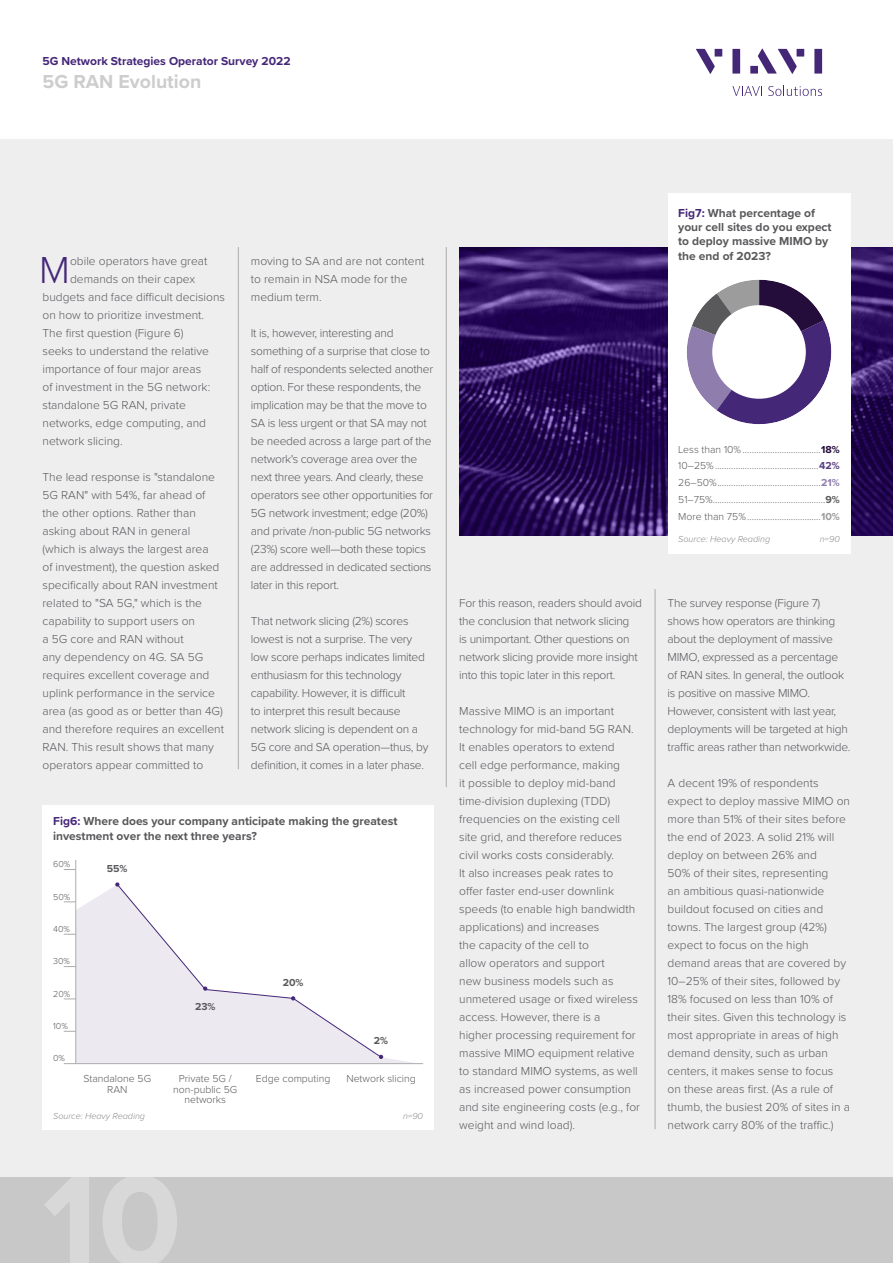
<style>
.page{position:relative;width:893px;height:1263px;background:#fff}
.page>*{position:absolute;margin:0;border:0;box-sizing:border-box;transform-origin:0 0}
.t1{font:300 39px "Proxima Nova";color:#452778}
.t2{font:700 19.5px "Proxima Nova";color:#cdcdce}
.t3{font:300 12px/18px "Proxima Nova";color:#59595c}
.t4{font:300 12px/18px "Proxima Nova";letter-spacing:-.02em;color:#59595c}
.t5{font:700 12px/14.4px "Proxima Nova";color:#59595c}
.t6{font:700 12px "Proxima Nova";color:#452778}
.t7{font:300 10.5px/16.8px "Proxima Nova";color:#59595c;text-align:center}
.t8{font:700 10.5px "Proxima Nova";color:#59595c}
.t9{font:italic 300 9px "Proxima Nova";color:#8b8b8d}
.t10{font:300 9px "Proxima Nova";color:#59595c}
.s1{color:#452778}
.s2{font-weight:700;color:#240c3b}
.s3{font-weight:700;color:#573d85}
.s4{font-weight:700;color:#8f7dae}
.s5{font-weight:700}
.s6{font-weight:700;color:#9c9c9d}
</style>
<div class="page">
<div style="left:0;top:139px;width:893px;height:1124px;background:#eeeeef"></div>
<img style="left:459px;top:247px;width:434px;height:288px">
<div style="left:43px;top:805px;width:391px;height:324px;background:#fff"></div>
<svg style="left:76px;top:884px;width:337px;height:179px;fill:#ece9f1"></svg>
<hr style="left:64px;top:1063px;width:359px;height:1px;background:#acacad">
<svg style="left:117px;top:884px;width:265px;height:174px"></svg>
<svg style="left:115px;top:882px;width:4px;height:5px"></svg>
<svg style="left:203px;top:986px;width:4px;height:5px"></svg>
<svg style="left:696px;top:49px;width:19px;height:25px"></svg>
<div style="left:715px;top:49px;width:7px;height:8px;background:#452778"></div>
<div style="left:732px;top:49px;width:8px;height:25px;background:#452778"></div>
<div style="left:797px;top:49px;width:7px;height:8px;background:#452778"></div>
<div style="left:814px;top:49px;width:8px;height:25px;background:#452778"></div>
<svg style="left:758px;top:49px;width:39px;height:25px"></svg>
<div style="left:750px;top:66px;width:8px;height:8px;background:#452778"></div>
<svg style="left:732px;top:86px;width:90px;height:10px"></svg>
<hr style="left:446px;top:247px;width:1px;height:540px;background:#acacad">
<hr style="left:238px;top:247px;width:1px;height:522px;background:#acacad">
<hr style="left:655px;top:589px;width:1px;height:540px;background:#acacad">
<hr style="left:75px;top:860px;width:1px;height:203px;background:#acacad">
<div style="left:668px;top:193px;width:182px;height:360px;background:#fff"></div>
<svg style="left:687px;top:280px;width:144px;height:144px"></svg>
<div style="left:0;top:1178px;width:893px;height:85px;background:#c8c8c8"></div>
<p class="t6" style="left:43px;top:52px;width:250px">5G Network Strategies Operator Survey 2022</p>
<h2 class="t2" style="left:43px;top:67px;width:160px">5G RAN Evolution</h2>
<h1 class="t1" style="left:39px;top:241px;width:32px">M</h1>
<p class="t3" style="left:70px;top:251px;width:139px">obile operators have great</p>
<p class="t3" style="left:70px;top:269px;width:127px">demands on their capex</p>
<p class="t3" style="left:43px;top:287px;width:184px">budgets and face difficult decisions</p>
<p class="t3" style="left:43px;top:305px;width:163px">on how to prioritize investment.</p>
<p class="t3" style="left:43px;top:323px;width:143px">The first question (Figure 6)</p>
<p class="t3" style="left:43px;top:341px;width:168px">seeks to understand the relative</p>
<p class="t3" style="left:43px;top:359px;width:160px">importance of four major areas</p>
<p class="t3" style="left:43px;top:377px;width:169px">of investment in the 5G network:</p>
<p class="t3" style="left:43px;top:395px;width:145px">standalone 5G RAN, private</p>
<p class="t3" style="left:43px;top:413px;width:165px">networks, edge computing, and</p>
<p class="t3" style="left:43px;top:431px;width:82px">network slicing.</p>
<p class="t3" style="left:43px;top:467px;width:183px">The lead response is "standalone<br>5G RAN" with 54%, far ahead of the other options. Rather than asking about RAN in general (which is always the largest area<br>of investment), the question asked specifically about RAN investment related to "SA 5G," which is the capability to support users on<br>a 5G core and RAN without<br>any dependency on 4G. SA 5G requires excellent coverage and uplink performance in the service area (as good as or better than 4G) and therefore requires an excellent<br>RAN. This result shows that many operators appear committed to</p>
<p class="t3" style="left:251px;top:251px;width:175px">moving to SA and are not content to remain in NSA mode for the medium term.</p>
<p class="t4" style="left:251px;top:323px;width:184px">It is, however, interesting and something of a surprise that close to half of respondents selected another option. For these respondents, the implication may be that the move to SA is less urgent or that SA may not be needed across a large part of the network's coverage area over the next three years. And clearly, these operators see other opportunities for 5G network investment; edge (20%) and private /non-public 5G networks (23%) score well—both these topics are addressed in dedicated sections later in this report.</p>
<p class="t4" style="left:251px;top:611px;width:179px">That network slicing (2%) scores lowest is not a surprise. The very low score perhaps indicates limited enthusiasm for this technology capability. However, it is difficult<br>to interpret this result because network slicing is dependent on a 5G core and SA operation—thus, by definition, it comes in a later phase.</p>
<p class="t5" style="left:53px;top:814px;width:346px"><span class="s1">Fig6:</span> Where does your company anticipate making the greatest investment over the next three years?</p>
<p class="t10" style="left:53px;top:857px;width:19px">60%</p>
<p class="t10" style="left:53px;top:890px;width:19px">50%</p>
<p class="t10" style="left:53px;top:922px;width:18px">40%</p>
<p class="t10" style="left:53px;top:954px;width:18px">30%</p>
<p class="t10" style="left:53px;top:987px;width:19px">20%</p>
<p class="t10" style="left:53px;top:1019px;width:16px">10%</p>
<p class="t10" style="left:53px;top:1051px;width:13px">0%</p>
<p class="t8" style="left:107px;top:860px;width:22px">55%</p>
<p class="t8" style="left:195px;top:998px;width:22px">23%</p>
<p class="t8" style="left:283px;top:974px;width:22px">20%</p>
<p class="t8" style="left:374px;top:1032px;width:16px">2%</p>
<p class="t7" style="left:84px;top:1073px;width:69px;line-height:10.5px">Standalone 5G<br>RAN</p>
<p class="t7" style="left:173px;top:1073px;width:66px;line-height:10.5px">Private 5G / non-public 5G networks</p>
<p class="t7" style="left:256px;top:1070px;width:76px">Edge computing</p>
<p class="t7" style="left:346px;top:1070px;width:71px">Network slicing</p>
<p class="t9" style="left:53px;top:1109px;width:93px">Source: Heavy Reading</p>
<p class="t9" style="left:403px;top:1109px;width:22px">n=90</p>
<p class="t4" style="left:459px;top:593px;width:184px">For this reason, readers should avoid the conclusion that network slicing<br>is unimportant. Other questions on network slicing provide more insight into this topic later in this report.</p>
<p class="t3" style="left:459px;top:701px;width:182px">Massive MIMO is an important technology for mid-band 5G RAN.<br>It enables operators to extend<br>cell edge performance, making<br>it possible to deploy mid-band time-division duplexing (TDD) frequencies on the existing cell site grid, and therefore reduces civil works costs considerably.<br>It also increases peak rates to offer faster end-user downlink speeds (to enable high bandwidth applications) and increases<br>the capacity of the cell to<br>allow operators and support<br>new business models such as unmetered usage or fixed wireless access. However, there is a<br>higher processing requirement for massive MIMO equipment relative to standard MIMO systems, as well as increased power consumption and site engineering costs (e.g., for weight and wind load).</p>
<p class="t5" style="left:678px;top:205px;width:155px"><span class="s1">Fig7:</span> What percentage of your cell sites do you expect to deploy massive MIMO by the end of 2023?</p>
<p class="t7" style="left:678px;top:440px;width:163px;text-align:justify">Less than 10%..................................<span class="s2">18% </span>10–25%.............................................<span class="s3">42% </span>26–50%.............................................<span class="s4">21% </span>51–75%.................................................<span class="s5">9% </span>More than 75%................................<span class="s6">10%</span></p>
<p class="t9" style="left:678px;top:533px;width:93px">Source: Heavy Reading</p>
<p class="t9" style="left:820px;top:533px;width:22px">n=90</p>
<p class="t4" style="left:668px;top:593px;width:184px">The survey response (Figure 7) shows how operators are thinking about the deployment of massive MIMO, expressed as a percentage of RAN sites. In general, the outlook is positive on massive MIMO.<br>However, consistent with last year, deployments will be targeted at high traffic areas rather than networkwide.</p>
<p class="t3" style="left:668px;top:773px;width:184px">A decent 19% of respondents expect to deploy massive MIMO on more than 51% of their sites before the end of 2023. A solid 21% will deploy on between 26% and<br>50% of their sites, representing<br>an ambitious quasi-nationwide buildout focused on cities and towns. The largest group (42%) expect to focus on the high demand areas that are covered by<br>10–25% of their sites, followed by<br>18% focused on less than 10% of their sites. Given this technology is most appropriate in areas of high demand density, such as urban centers, it makes sense to focus<br>on these areas first. (As a rule of thumb, the busiest 20% of sites in a network carry 80% of the traffic.)</p>
</div>
